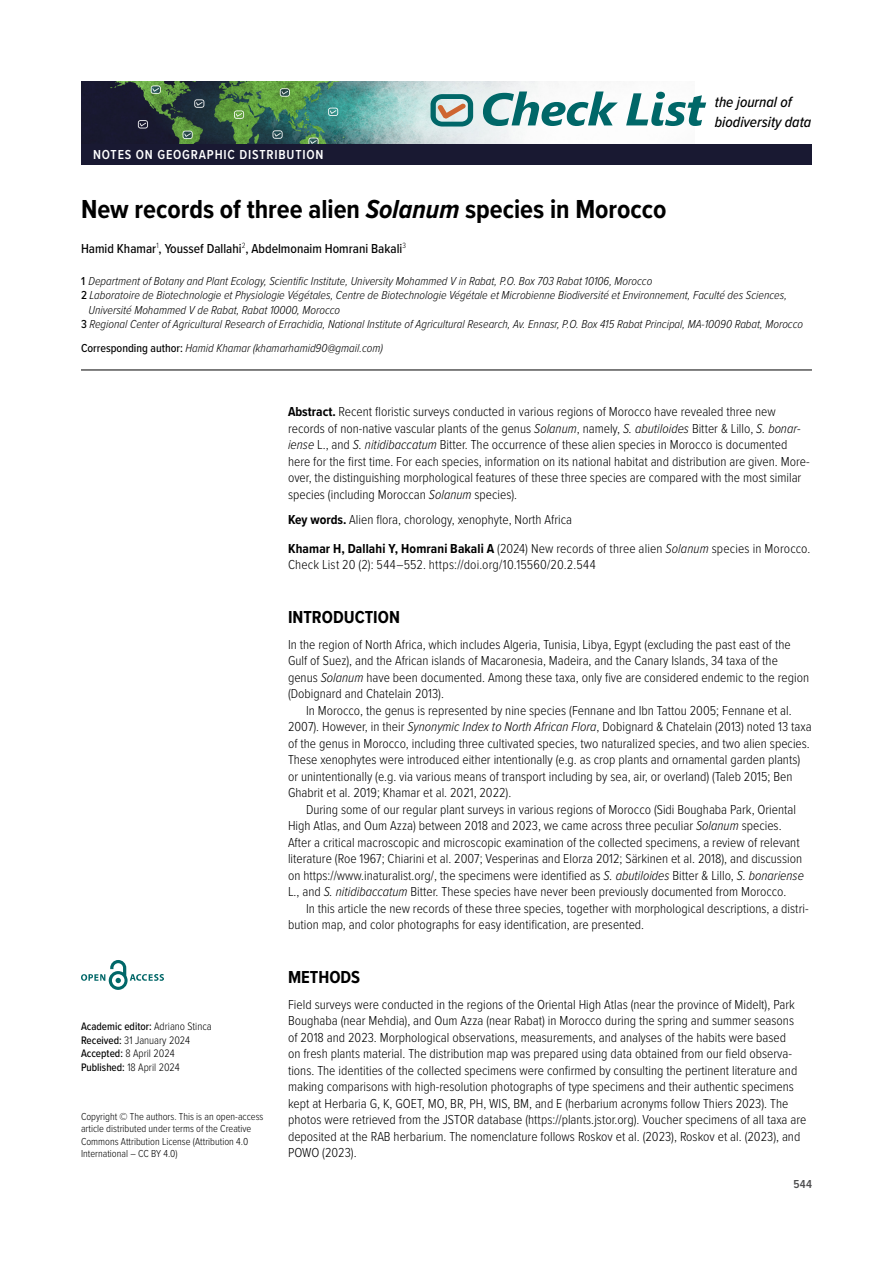
<style>
.page{position:relative;width:893px;height:1263px;background:#fff}
.page>*{position:absolute;margin:0;border:0;box-sizing:border-box;transform-origin:0 0}
.t1{font:700 27px "Proxima Nova Cond";color:#000}
.t2{font:700 18px "Proxima Nova Cond";color:#000}
.t3{font:italic 500 15.3px/19.5px "Proxima Nova Cond";color:#000}
.t4{font:300 13.5px/16.5px "Proxima Nova Cond";color:#000}
.t5{font:500 13.5px "Proxima Nova Cond";color:#000}
.t6{font:600 13.5px "Proxima Nova Cond";letter-spacing:.06em;color:#fff}
.t7{font:italic 300 12px "Proxima Nova Cond";color:#000}
.t8{font:600 12px "Proxima Nova Cond";color:#4d4d4f}
.t9{font:300 11.25px/13.5px "Proxima Nova Cond";color:#000}
.t10{font:300 10.5px/12.6px "Proxima Nova Cond";color:#000}
.s1{font-style:italic}
.s2{font-weight:500;font-style:normal}
.s3{font-weight:500}
.s4{font-weight:700}
</style>
<div class="page">
<img style="left:81px;top:81px;width:582px;height:63px">
<svg style="left:431px;top:94px;width:42px;height:33px"></svg>
<svg style="left:483px;top:92px;width:135px;height:34px"></svg>
<svg style="left:626px;top:92px;width:80px;height:34px"></svg>
<div style="left:81px;top:144px;width:731px;height:21px;background:#191932"></div>
<svg style="left:81px;top:960px;width:83px;height:30px"></svg>
<hr style="left:81px;top:370px;width:731px;height:1px;background:#000">
<p class="t6" style="left:93px;top:144px;width:232px">NOTES ON GEOGRAPHIC DISTRIBUTION</p>
<p class="t3" style="left:715px;top:92px;width:98px">the journal of biodiversity data</p>
<h1 class="t1" style="left:81px;top:189px;width:587px">New records of three alien <span class="s1">Solanum</span> species in Morocco</h1>
<p class="t5" style="left:81px;top:238px;width:326px">Hamid Khamar<sup>1</sup>, Youssef Dallahi<sup>2</sup>, Abdelmonaim Homrani Bakali<sup>3</sup></p>
<p class="t7" style="left:81px;top:272px;width:573px"><span class="s2">1</span> Department of Botany and Plant Ecology, Scientific Institute, University Mohammed V in Rabat, P.O. Box 703 Rabat 10106, Morocco</p>
<p class="t7" style="left:81px;top:287px;width:707px"><span class="s2">2</span> Laboratoire de Biotechnologie et Physiologie Végétales, Centre de Biotechnologie Végétale et Microbienne Biodiversité et Environnement, Faculté des Sciences,</p>
<p class="t7" style="left:88px;top:301px;width:253px">Université Mohammed V de Rabat, Rabat 10000, Morocco</p>
<p class="t7" style="left:81px;top:315px;width:724px"><span class="s2">3</span> Regional Center of Agricultural Research of Errachidia, National Institute of Agricultural Research, Av. Ennasr, P.O. Box 415 Rabat Principal, MA-10090 Rabat, Morocco</p>
<p class="t7" style="left:81px;top:339px;width:303px"><span class="s2">Corresponding author:</span> Hamid Khamar (khamarhamid90@gmail.com)</p>
<p class="t9" style="left:81px;top:1019px;width:132px"><span class="s3">Academic editor:</span> Adriano Stinca<br><span class="s3">Received:</span> 31 January 2024<br><span class="s3">Accepted:</span> 8 April 2024<br><span class="s3">Published:</span> 18 April 2024</p>
<p class="t10" style="left:81px;top:1109px;width:184px">Copyright © The authors. This is an open‑access article distributed under terms of the Creative Commons Attribution License (Attribution 4.0<br>International – CC BY 4.0)</p>
<p class="t4" style="left:288px;top:403px;width:523px"><span class="s4">Abstract.</span> Recent floristic surveys conducted in various regions of Morocco have revealed three new records of non-native vascular plants of the genus <span class="s1">Solanum</span>, namely, <span class="s1">S. abutiloides</span> Bitter &amp; Lillo, <span class="s1">S. bonar&shy;iense</span> L., and <span class="s1">S. nitidibaccatum</span> Bitter. The occurrence of these alien species in Morocco is documented here for the first time. For each species, information on its national habitat and distribution are given. More‑ over, the distinguishing morphological features of these three species are compared with the most similar species (including Moroccan <span class="s1">Solanum</span> species).</p>
<p class="t4" style="left:288px;top:505px;width:524px;line-height:28.5px"><span class="s4">Key words.</span> Alien flora, chorology, xenophyte, North Africa<br><span class="s4">Khamar H, Dallahi Y, Homrani Bakali A</span> (2024) New records of three alien <span class="s1">Solanum</span> species in Morocco.</p>
<p class="t4" style="left:288px;top:556px;width:309px">Check List 20 (2): 544–552. https://doi.org/10.15560/20.2.544</p>
<h2 class="t2" style="left:288px;top:604px;width:113px">INTRODUCTION</h2>
<p class="t4" style="left:288px;top:635px;width:523px">In the region of North Africa, which includes Algeria, Tunisia, Libya, Egypt (excluding the past east of the Gulf of Suez), and the African islands of Macaronesia, Madeira, and the Canary Islands, 34 taxa of the genus <span class="s1">Solanum</span> have been documented. Among these taxa, only five are considered endemic to the region (Dobignard and Chatelain 2013).</p>
<p class="t4" style="left:288px;top:701px;width:525px;text-indent:18px">In Morocco, the genus is represented by nine species (Fennane and Ibn Tattou 2005; Fennane et al.<br>2007). However, in their <span class="s1">Synonymic Index to North African Flora</span>, Dobignard &amp; Chatelain (2013) noted 13 taxa of the genus in Morocco, including three cultivated species, two naturalized species, and two alien species.<br>These xenophytes were introduced either intentionally (e.g. as crop plants and ornamental garden plants) or unintentionally (e.g. via various means of transport including by sea, air, or overland) (Taleb 2015; Ben Ghabrit et al. 2019; Khamar et al. 2021, 2022).</p>
<p class="t4" style="left:288px;top:800px;width:517px;text-indent:18px">During some of our regular plant surveys in various regions of Morocco (Sidi Boughaba Park, Oriental High Atlas, and Oum Azza) between 2018 and 2023, we came across three peculiar <span class="s1">Solanum</span> species.<br>After a critical macroscopic and microscopic examination of the collected specimens, a review of relevant literature (Roe 1967; Chiarini et al. 2007; Vesperinas and Elorza 2012; Särkinen et al. 2018), and discussion on https://www.inaturalist.org/, the specimens were identified as <span class="s1">S. abutiloides</span> Bitter &amp; Lillo, <span class="s1">S. bonariense </span>L., and <span class="s1">S. nitidibaccatum</span> Bitter. These species have never been previously documented from Morocco.</p>
<p class="t4" style="left:288px;top:899px;width:522px;text-indent:18px">In this article the new records of these three species, together with morphological descriptions, a distri‑ bution map, and color photographs for easy identification, are presented.</p>
<h2 class="t2" style="left:288px;top:964px;width:74px">METHODS</h2>
<p class="t4" style="left:288px;top:995px;width:520px">Field surveys were conducted in the regions of the Oriental High Atlas (near the province of Midelt), Park Boughaba (near Mehdia), and Oum Azza (near Rabat) in Morocco during the spring and summer seasons of 2018 and 2023. Morphological observations, measurements, and analyses of the habits were based<br>on fresh plants material. The distribution map was prepared using data obtained from our field observa‑ tions. The identities of the collected specimens were confirmed by consulting the pertinent literature and making comparisons with high-resolution photographs of type specimens and their authentic specimens kept at Herbaria G, K, GOET, MO, BR, PH, WIS, BM, and E (herbarium acronyms follow Thiers 2023). The photos were retrieved from the JSTOR database (https://plants.jstor.org). Voucher specimens of all taxa are deposited at the RAB herbarium. The nomenclature follows Roskov et al. (2023), Roskov et al. (2023), and POWO (2023).</p>
<p class="t8" style="left:793px;top:1175px;width:20px">544</p>
</div>
